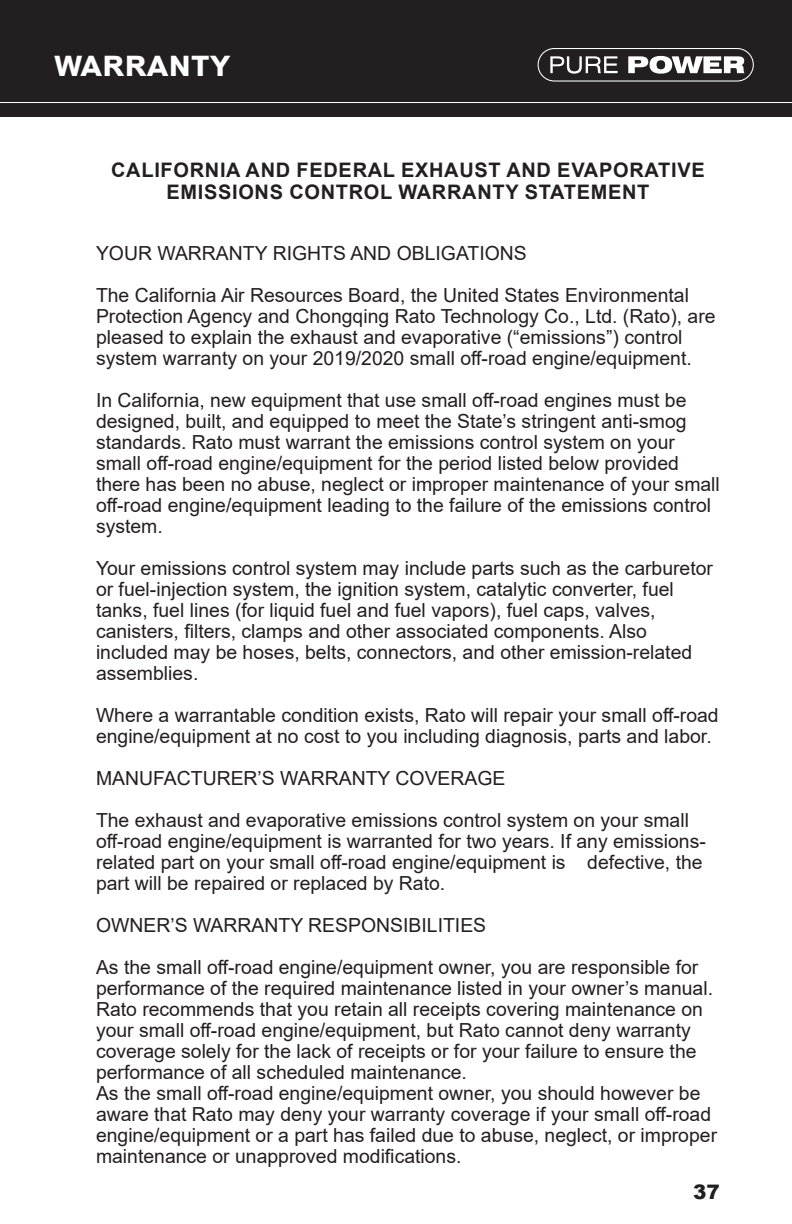
<style>
.page{position:relative;width:792px;height:1224px;background:#fff}
.page>*{position:absolute;margin:0;border:0;box-sizing:border-box;transform-origin:0 0}
.t1{font:700 36px "Arial";letter-spacing:.045em;color:#fff}
.t2{font:700 20px/22px "Arial";letter-spacing:.035em;color:#231f20;text-align:center}
.t3{font:900 20px "Arial";color:#231f20}
.t4{font:19.4px/21px "Arial";color:#231f20}
</style>
<div class="page">
<div style="left:0;top:0;width:792px;height:116px;background:#231f20"></div>
<hr style="left:0;top:102px;width:792px;height:1px;background:#fff">
<svg style="left:628px;top:56px;width:116px;height:18px"></svg>
<svg style="left:550px;top:56px;width:68px;height:18px"></svg>
<div style="left:538px;top:48px;width:216px;height:34px;border:1px solid #fff;border-radius:16px"></div>
<p class="t1" style="left:54px;top:38px;width:178px">warranty</p>
<p class="t2" style="left:111px;top:159px;width:595px">CALIFORNIA AND FEDERAL EXHAUST AND EVAPORATIVE<br>EMISSIONS CONTROL WARRANTY STATEMENT</p>
<p class="t4" style="left:96px;top:242px;width:432px">YOUR WARRANTY RIGHTS AND OBLIGATIONS</p>
<p class="t4" style="left:96px;top:284px;width:621px">The California Air Resources Board, the United States Environmental Protection Agency and Chongqing Rato Technology Co., Ltd. (Rato), are pleased to explain the exhaust and evaporative (“emissions”) control system warranty on your 2019/2020 small off-road engine/equipment.</p>
<p class="t4" style="left:96px;top:389px;width:625px">In California, new equipment that use small off-road engines must be designed, built, and equipped to meet the State’s stringent anti-smog standards. Rato must warrant the emissions control system on your small off-road engine/equipment for the period listed below provided there has been no abuse, neglect or improper maintenance of your small off-road engine/equipment leading to the failure of the emissions control system.</p>
<p class="t4" style="left:96px;top:557px;width:619px">Your emissions control system may include parts such as the carburetor or fuel-injection system, the ignition system, catalytic converter, fuel tanks, fuel lines (for liquid fuel and fuel vapors), fuel caps, valves, canisters, filters, clamps and other associated components. Also included may be hoses, belts, connectors, and other emission-related assemblies.</p>
<p class="t4" style="left:96px;top:704px;width:624px">Where a warrantable condition exists, Rato will repair your small off-road engine/equipment at no cost to you including diagnosis, parts and labor.</p>
<p class="t4" style="left:96px;top:767px;width:411px">MANUFACTURER’S WARRANTY COVERAGE</p>
<p class="t4" style="left:96px;top:809px;width:611px">The exhaust and evaporative emissions control system on your small off-road engine/equipment is warranted for two years. If any emissions&shy;related part on your small off-road engine/equipment is defective, the part will be repaired or replaced by Rato.</p>
<p class="t4" style="left:96px;top:914px;width:392px">OWNER’S WARRANTY RESPONSIBILITIES</p>
<p class="t4" style="left:96px;top:956px;width:619px">As the small off-road engine/equipment owner, you are responsible for performance of the required maintenance listed in your owner’s manual.<br>Rato recommends that you retain all receipts covering maintenance on your small off-road engine/equipment, but Rato cannot deny warranty coverage solely for the lack of receipts or for your failure to ensure the performance of all scheduled maintenance.</p>
<p class="t4" style="left:96px;top:1082px;width:623px">As the small off-road engine/equipment owner, you should however be aware that Rato may deny your warranty coverage if your small off-road engine/equipment or a part has failed due to abuse, neglect, or improper maintenance or unapproved modifications.</p>
<p class="t3" style="left:693px;top:1177px;width:28px">37</p>
</div>
